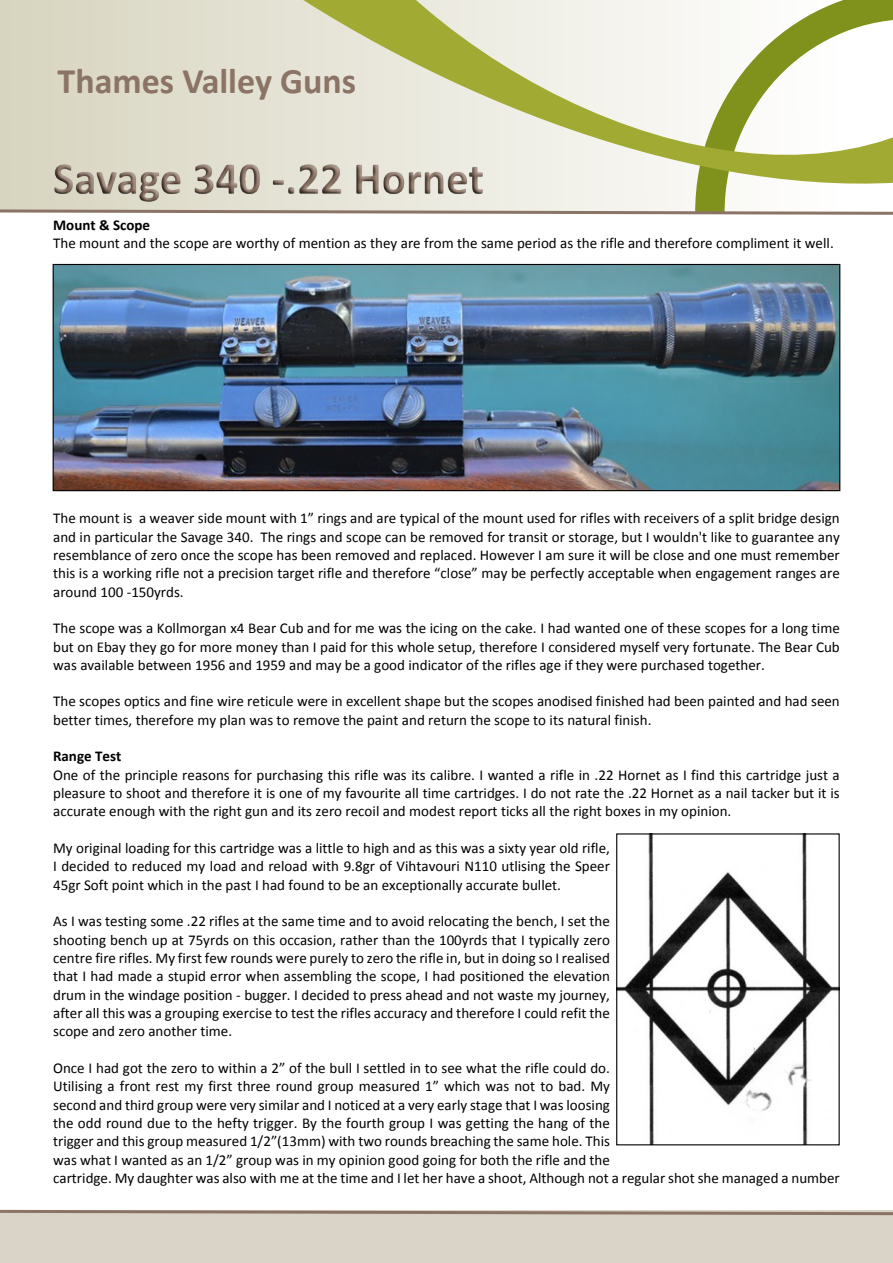
<style>
.page{position:relative;width:893px;height:1263px;background:#fff}
.page>*{position:absolute;margin:0;border:0;box-sizing:border-box;transform-origin:0 0}
.t1{font:700 36px "Calibri";color:#8b7365}
.t2{font:15px/18.3px "Calibri";color:#000;text-align:justify}
.t3{font:700 15px "Calibri";color:#000}
</style>
<div class="page">
<svg style="left:0;top:0;width:893px;height:215px"></svg>
<img style="left:53px;top:148px;width:449px;height:57px">
<div style="left:0;top:1210px;width:893px;height:53px;background:#dad3c7"></div>
<svg style="left:0;top:1209px;width:893px;height:7px"></svg>
<img style="left:55px;top:266px;width:783px;height:223px">
<div style="left:53px;top:264px;width:787px;height:227px;border:1px solid #000"></div>
<img style="left:618px;top:835px;width:220px;height:308px">
<div style="left:616px;top:833px;width:224px;height:312px;border:1px solid #000"></div>
<h1 class="t1" style="left:58px;top:66px;width:300px">Thames Valley Guns</h1>
<p class="t3" style="left:53px;top:219px;width:98px">Mount &amp; Scope</p>
<p class="t2" style="left:53px;top:235px;width:782px">The mount and the scope are worthy of mention as they are from the same period as the rifle and therefore compliment it well.</p>
<p class="t2" style="left:53px;top:510px;width:788px">The mount is a weaver side mount with 1” rings and are typical of the mount used for rifles with receivers of a split bridge design and in particular the Savage 340. The rings and scope can be removed for transit or storage, but I wouldn't like to guarantee any resemblance of zero once the scope has been removed and replaced. However I am sure it will be close and one must remember this is a working rifle not a precision target rifle and therefore “close” may be perfectly acceptable when engagement ranges are around 100 -150yrds.</p>
<p class="t2" style="left:53px;top:620px;width:788px">The scope was a Kollmorgan x4 Bear Cub and for me was the icing on the cake. I had wanted one of these scopes for a long time but on Ebay they go for more money than I paid for this whole setup, therefore I considered myself very fortunate. The Bear Cub was available between 1956 and 1959 and may be a good indicator of the rifles age if they were purchased together.</p>
<p class="t2" style="left:53px;top:693px;width:788px">The scopes optics and fine wire reticule were in excellent shape but the scopes anodised finished had been painted and had seen better times, therefore my plan was to remove the paint and return the scope to its natural finish.</p>
<p class="t3" style="left:53px;top:750px;width:70px">Range Test</p>
<p class="t2" style="left:53px;top:767px;width:788px">One of the principle reasons for purchasing this rifle was its calibre. I wanted a rifle in .22 Hornet as I find this cartridge just a pleasure to shoot and therefore it is one of my favourite all time cartridges. I do not rate the .22 Hornet as a nail tacker but it is accurate enough with the right gun and its zero recoil and modest report ticks all the right boxes in my opinion.</p>
<p class="t2" style="left:53px;top:840px;width:558px">My original loading for this cartridge was a little to high and as this was a sixty year old rifle, I decided to reduced my load and reload with 9.8gr of Vihtavouri N110 utlising the Speer 45gr Soft point which in the past I had found to be an exceptionally accurate bullet.</p>
<p class="t2" style="left:53px;top:913px;width:558px">As I was testing some .22 rifles at the same time and to avoid relocating the bench, I set the shooting bench up at 75yrds on this occasion, rather than the 100yrds that I typically zero centre fire rifles. My first few rounds were purely to zero the rifle in, but in doing so I realised that I had made a stupid error when assembling the scope, I had positioned the elevation drum in the windage position - bugger. I decided to press ahead and not waste my journey, after all this was a grouping exercise to test the rifles accuracy and therefore I could refit the scope and zero another time.</p>
<p class="t2" style="left:53px;top:1060px;width:788px;text-align:left">Once I had got the zero to within a 2” of the bull I settled in to see what the rifle could do.<br>Utilising a front rest my first three round group measured 1” which was not to bad. My<br>second and third group were very similar and I noticed at a very early stage that I was loosing<br>the odd round due to the hefty trigger. By the fourth group I was getting the hang of the<br>trigger and this group measured 1/2”(13mm) with two rounds breaching the same hole. This<br>was what I wanted as an 1/2” group was in my opinion good going for both the rifle and the<br>cartridge. My daughter was also with me at the time and I let her have a shoot, Although not a regular shot she managed a number</p>
</div>
